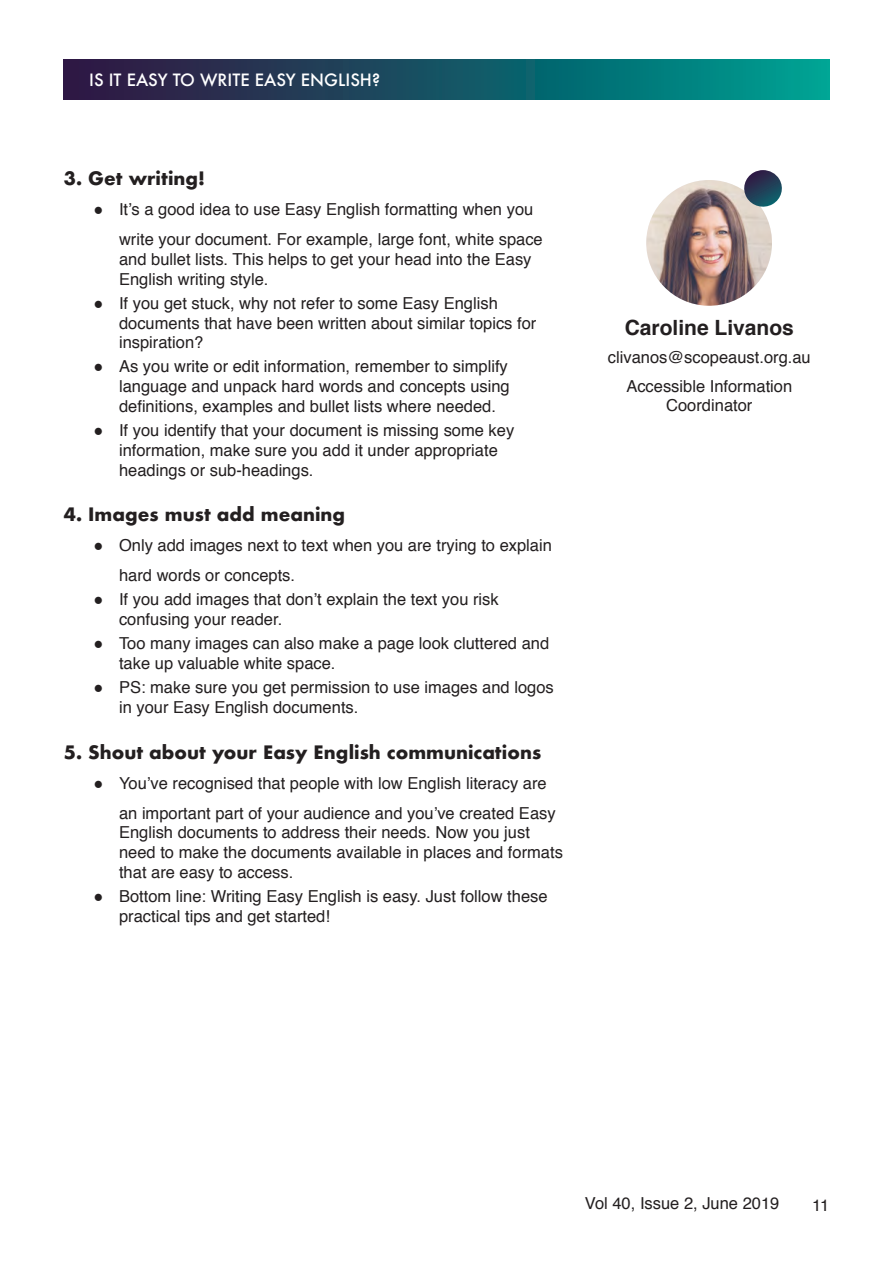
<style>
.page{position:relative;width:893px;height:1263px;background:#fff}
.page>*{position:absolute;margin:0;border:0;box-sizing:border-box;transform-origin:0 0}
.t1{font:700 21px "Helvetica";color:#231f20}
.t2{font:700 18px "Futura";color:#231f20}
.t3{font:16.5px/19.8px "Helvetica";color:#231f20}
.t4{font:500 16.5px "Futura";color:#fff}
</style>
<div class="page">
<div style="left:63px;top:60px;width:766px;height:40px;background:linear-gradient(to right,#33103d,#009e90)"></div>
<svg style="left:646px;top:170px;width:136px;height:136px"></svg>
<p class="t4" style="left:89px;top:69px;width:292px">IS IT EASY TO WRITE EASY ENGLISH?</p>
<p class="t2" style="left:64px;top:166px;width:143px">3. Get writing!</p>
<p class="t3" style="left:119px;top:196px;width:425px;line-height:30px;text-indent:-26px">● It’s a good idea to use Easy English formatting when you write your document. For example, large font, white space</p>
<p class="t3" style="left:119px;top:250px;width:414px">and bullet lists. This helps to get your head into the Easy<br>English writing style.</p>
<p class="t3" style="left:119px;top:294px;width:419px;text-indent:-26px">● If you get stuck, why not refer to some Easy English documents that have been written about similar topics for inspiration?</p>
<p class="t3" style="left:119px;top:358px;width:392px;text-align:justify;text-indent:-26px">● As you write or edit information, remember to simplify language and unpack hard words and concepts using definitions, examples and bullet lists where needed.</p>
<p class="t3" style="left:119px;top:422px;width:397px;text-indent:-26px">● If you identify that your document is missing some key information, make sure you add it under appropriate headings or sub-headings.</p>
<p class="t2" style="left:64px;top:503px;width:283px">4. Images must add meaning</p>
<p class="t3" style="left:119px;top:532px;width:434px;line-height:30px;text-indent:-26px">● Only add images next to text when you are trying to explain hard words or concepts.</p>
<p class="t3" style="left:119px;top:591px;width:381px;text-indent:-26px">● If you add images that don’t explain the text you risk confusing your reader.</p>
<p class="t3" style="left:119px;top:635px;width:432px;text-indent:-26px">● Too many images can also make a page look cluttered and take up valuable white space.</p>
<p class="t3" style="left:119px;top:679px;width:436px;text-indent:-26px">● PS: make sure you get permission to use images and logos in your Easy English documents.</p>
<p class="t2" style="left:64px;top:740px;width:479px">5. Shout about your Easy English communications</p>
<p class="t3" style="left:119px;top:769px;width:438px;line-height:30px;text-indent:-26px">● You’ve recognised that people with low English literacy are an important part of your audience and you’ve created Easy</p>
<p class="t3" style="left:119px;top:824px;width:445px">English documents to address their needs. Now you just need to make the documents available in places and formats that are easy to access.</p>
<p class="t3" style="left:119px;top:888px;width:430px;text-indent:-26px">● Bottom line: Writing Easy English is easy. Just follow these practical tips and get started!</p>
<p class="t1" style="left:625px;top:319px;width:171px">Caroline Livanos</p>
<p class="t3" style="left:608px;top:345px;width:204px;line-height:28.3px;text-align:center">clivanos@scopeaust.org.au<br>Accessible Information</p>
<p class="t3" style="left:666px;top:397px;width:88px">Coordinator</p>
<p class="t3" style="left:585px;top:1195px;width:196px">Vol 40, Issue 2, June 2019</p>
<p class="t3" style="left:812px;top:1196px;width:19px">11</p>
</div>
